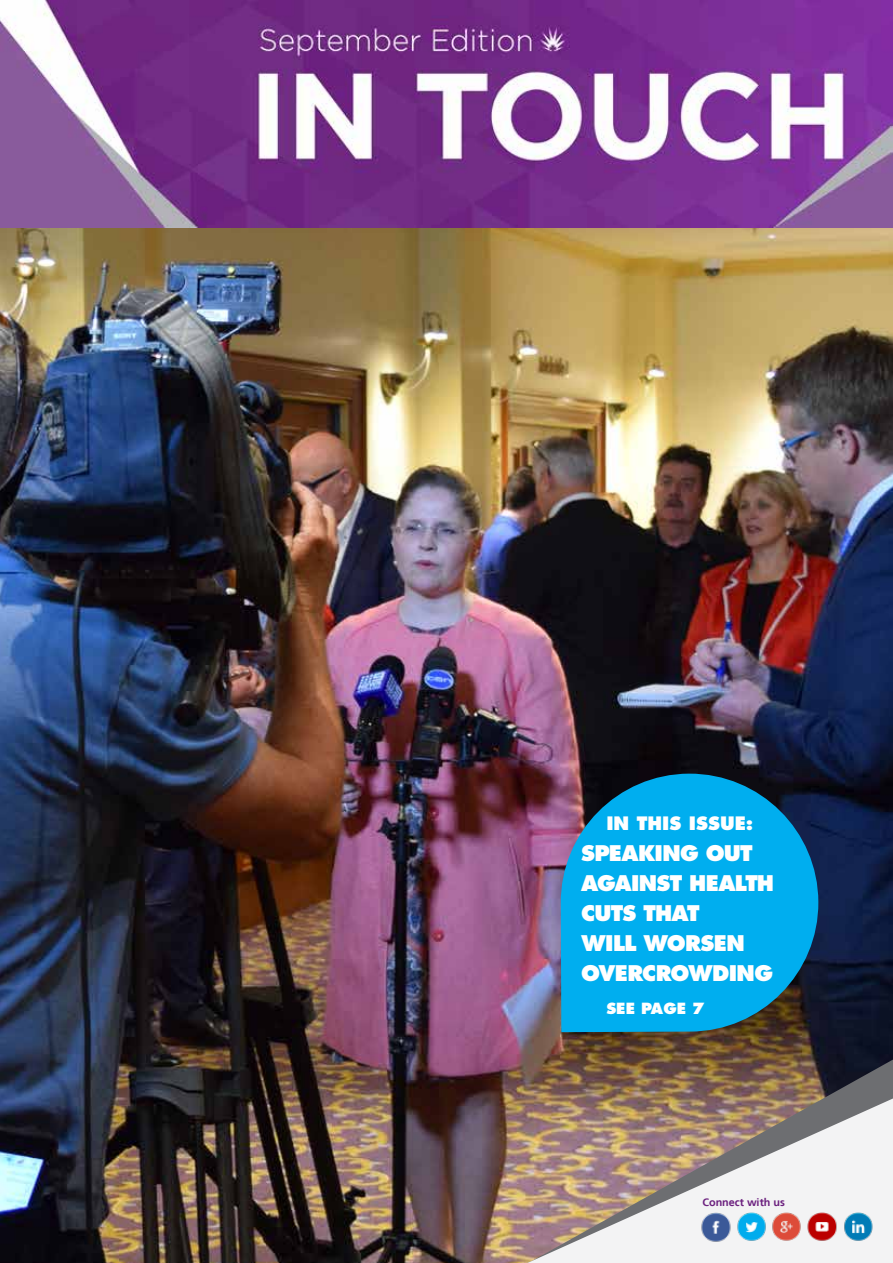
<style>
.page{position:relative;width:893px;height:1263px;background:#fff}
.page>*{position:absolute;margin:0;border:0;box-sizing:border-box;transform-origin:0 0}
.t1{font:800 21px/30px "Futura Std";letter-spacing:-.035em;color:#fff}
.t2{font:800 18px "Futura Std";color:#fff}
.t3{font:800 15px "Futura Std";color:#fff}
.t4{font:700 10.8px "Frutiger LT";color:#6c217f}
</style>
<div class="page">
<img style="left:0;top:0;width:893px;height:1263px">
<img style="left:528px;top:1059px;width:365px;height:39px">
<svg style="left:527px;top:1098px;width:366px;height:165px"></svg>
<img style="left:699px;top:1212px;width:104px;height:30px">
<img style="left:806px;top:1212px;width:69px;height:30px">
<svg style="left:560px;top:773px;width:259px;height:259px;fill:#00aeef"></svg>
<p class="t2" style="left:606px;top:812px;width:149px">IN THIS ISSUE:</p>
<p class="t1" style="left:581px;top:838px;width:194px">SPEAKING OUT<br>AGAINST HEALTH<br>CUTS THAT<br>WILL WORSEN<br>OVERCROWDING</p>
<p class="t3" style="left:606px;top:998px;width:100px">SEE PAGE 7</p>
<p class="t4" style="left:702px;top:1196px;width:84px">Connect with us</p>
</div>
